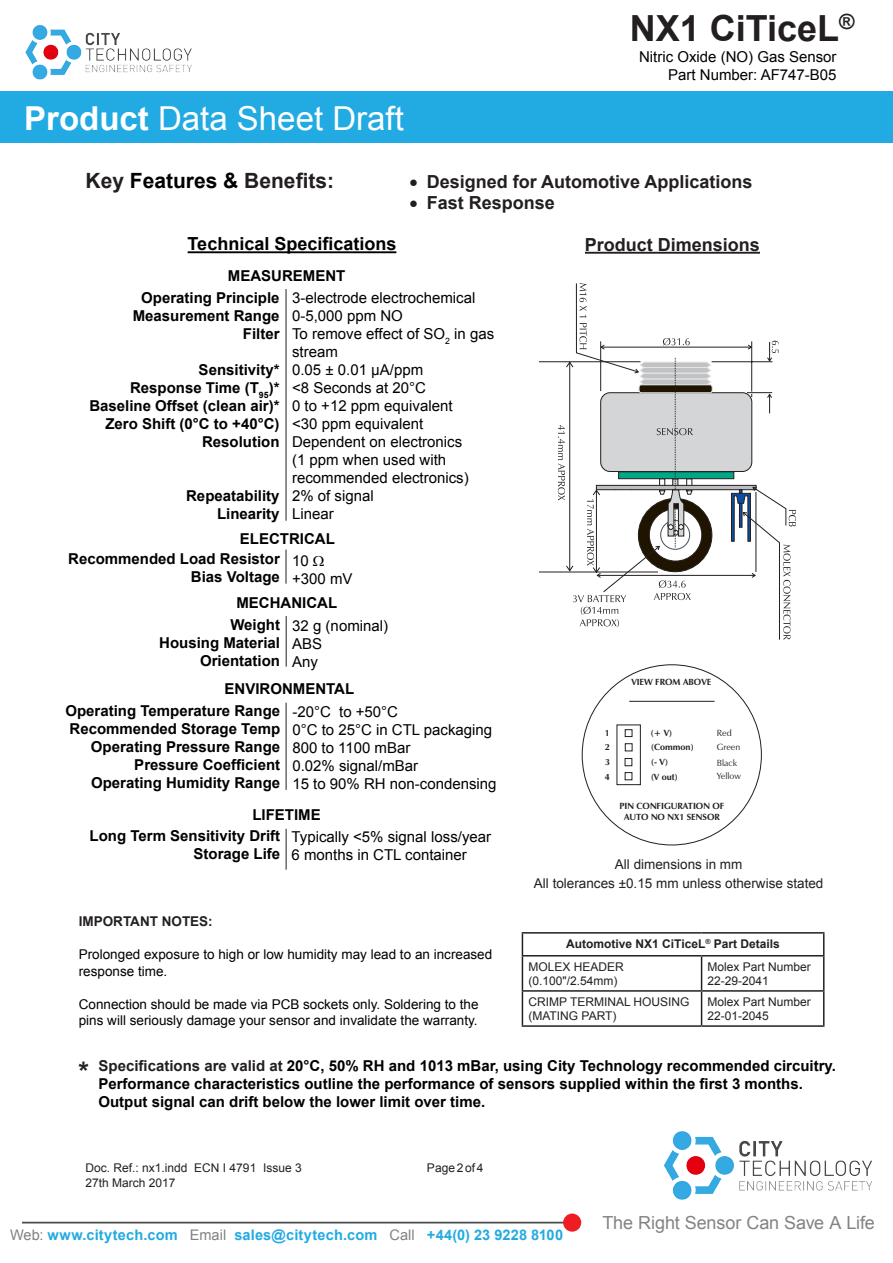
<style>
.page{position:relative;width:893px;height:1263px;background:#fff}
.page>*{position:absolute;margin:0;border:0;box-sizing:border-box;transform-origin:0 0}
.t1{font:700 36px "Arial";color:#231f20}
.t2{font:33px "Arial";color:#fff}
.t3{font:700 27px "Arial";color:#231f20}
.t4{font:700 21px "Arial";color:#231f20}
.Characteristics_Titl{font:700 18px "Arial";color:#231f20}
.t5{font:18px "Arial";letter-spacing:-.005em;color:#818386}
.t6{font:700 18px "Arial";color:#000}
.t7{font:700 15px/18px "Arial";color:#000}
.t8{font:15px/18px "Arial";color:#000}
.t9{font:700 14.55px "Arial";letter-spacing:.01em;color:#22abe2}
.t10{font:13.5px/16.2px "Arial";color:#000}
.Head_2{font:13.5px "Arial";color:#231f20}
.t11{font:700 13.5px "Arial";color:#231f20}
.t12{font:12px/14.4px "Arial";color:#231f20}
.t13{font:700 12px "Arial";color:#231f20}
.t14{font:700 9px/14.7px "Zapf Humnst BT";color:#231f20;text-align:justify}
.t15{font:9px/13.8px "Zapf Humnst BT";color:#231f20}
.s1{font-weight:700}
.s2{color:#000}
.s3{color:#231f20}
.s4{font-weight:400;color:#808181}
</style>
<div class="page">
<img style="left:25px;top:25px;width:167px;height:55px">
<div style="left:0;top:92px;width:893px;height:51px;background:#22abe2"></div>
<hr style="left:22px;top:1222px;width:554px;height:1px;background:#4b4c4d">
<div style="left:563px;top:1213px;width:18px;height:19px;background:#ee1d23;border-radius:50%"></div>
<img style="left:664px;top:1131px;width:208px;height:69px">
<hr style="left:188px;top:251px;width:208px;height:2px;background:#000">
<hr style="left:286px;top:289px;width:1px;height:232px;background:#231f20">
<hr style="left:585px;top:252px;width:175px;height:2px;background:#231f20">
<hr style="left:286px;top:550px;width:1px;height:34px;background:#231f20">
<hr style="left:286px;top:616px;width:1px;height:50px;background:#231f20">
<hr style="left:286px;top:703px;width:1px;height:87px;background:#231f20">
<hr style="left:286px;top:829px;width:1px;height:41px;background:#231f20">
<hr style="left:539px;top:572px;width:119px;height:1px;background:#231f20">
<hr style="left:539px;top:361px;width:101px;height:1px;background:#231f20">
<svg style="left:558px;top:283px;width:238px;height:357px"></svg>
<svg style="left:582px;top:664px;width:180px;height:181px"></svg>
<hr style="left:629px;top:701px;width:86px;height:1px;background:#231f20">
<hr style="left:522px;top:932px;width:180px;height:1px;background:#231f20">
<svg style="left:522px;top:933px;width:1px;height:22px"></svg>
<hr style="left:702px;top:932px;width:122px;height:1px;background:#231f20">
<svg style="left:823px;top:933px;width:1px;height:22px"></svg>
<hr style="left:522px;top:955px;width:180px;height:1px;background:#231f20">
<hr style="left:522px;top:956px;width:1px;height:34px;background:#231f20">
<hr style="left:702px;top:955px;width:122px;height:1px;background:#231f20">
<hr style="left:701px;top:956px;width:1px;height:34px;background:#231f20">
<hr style="left:823px;top:956px;width:1px;height:34px;background:#231f20">
<hr style="left:522px;top:990px;width:180px;height:2px;background:#231f20">
<hr style="left:522px;top:992px;width:1px;height:33px;background:#231f20">
<hr style="left:702px;top:990px;width:122px;height:2px;background:#231f20">
<hr style="left:701px;top:992px;width:1px;height:33px;background:#231f20">
<hr style="left:823px;top:992px;width:1px;height:33px;background:#231f20">
<hr style="left:522px;top:1025px;width:180px;height:2px;background:#231f20">
<hr style="left:702px;top:1025px;width:122px;height:2px;background:#231f20">
<h2 class="t2" style="left:24px;top:97px;width:381px"><span class="s1">Product</span> Data Sheet Draft</h2>
<h1 class="t1" style="left:630px;top:4px;width:226px">NX1 CiTiceL<sup>®</sup></h1>
<p class="t8" style="left:639px;top:48px;width:199px;text-align:right">Nitric Oxide (NO) Gas Sensor<br>Part Number: AF747-B05</p>
<p class="t4" style="left:86px;top:166px;width:250px">Key <span class="s2">Features &amp;</span> Benefits:</p>
<p class="Characteristics_Titl" style="left:410px;top:169px;width:344px">• Designed for Automotive Applications</p>
<p class="Characteristics_Titl" style="left:410px;top:191px;width:147px">• Fast Response</p>
<p class="t6" style="left:188px;top:232px;width:210px">Technical Specifications</p>
<p class="t8" style="left:292px;top:289px;width:185px">3-electrode electrochemical</p>
<p class="t8" style="left:292px;top:307px;width:112px">0-5,000 ppm NO</p>
<p class="t8" style="left:292px;top:325px;width:204px">To remove effect of SO<sub>2</sub> in gas stream</p>
<p class="t8" style="left:292px;top:361px;width:133px">0.05 ± 0.01 µA/ppm</p>
<p class="t8" style="left:292px;top:379px;width:135px">&lt;8 Seconds at 20°C</p>
<p class="t8" style="left:292px;top:397px;width:162px">0 to +12 ppm equivalent</p>
<p class="t8" style="left:292px;top:415px;width:133px">&lt;30 ppm equivalent</p>
<p class="t8" style="left:292px;top:433px;width:178px">Dependent on electronics (1 ppm when used with recommended electronics)</p>
<p class="t8" style="left:292px;top:487px;width:83px">2% of signal</p>
<p class="t8" style="left:292px;top:505px;width:43px">Linear</p>
<p class="t7" style="left:228px;top:268px;width:119px">MEASUREMENT</p>
<p class="t7" style="left:141px;top:289px;width:140px">Operating Principle</p>
<p class="t7" style="left:133px;top:307px;width:148px">Measurement Range</p>
<p class="t7" style="left:243px;top:325px;width:38px">Filter</p>
<p class="t7" style="left:199px;top:361px;width:82px">Sensitivity*</p>
<p class="t7" style="left:130px;top:379px;width:151px">Response Time (T<sub>95</sub>)*</p>
<p class="t7" style="left:89px;top:397px;width:192px">Baseline Offset (clean air)*</p>
<p class="t7" style="left:105px;top:415px;width:176px">Zero Shift (0°C to +40°C)</p>
<p class="t7" style="left:202px;top:433px;width:79px">Resolution</p>
<p class="t7" style="left:186px;top:487px;width:95px">Repeatability</p>
<p class="t7" style="left:217px;top:505px;width:64px">Linearity</p>
<p class="t7" style="left:240px;top:530px;width:96px">ELECTRICAL</p>
<p class="t7" style="left:68px;top:550px;width:213px">Recommended Load Resistor</p>
<p class="t7" style="left:191px;top:568px;width:90px">Bias Voltage</p>
<p class="t8" style="left:292px;top:617px;width:97px">32 g (nominal)</p>
<p class="t8" style="left:292px;top:635px;width:32px">ABS</p>
<p class="t8" style="left:292px;top:653px;width:27px">Any</p>
<p class="t8" style="left:292px;top:551px;width:18px">10</p>
<p class="t8" style="left:292px;top:569px;width:62px">+300 mV</p>
<p class="t7" style="left:236px;top:594px;width:102px">MECHANICAL</p>
<p class="t7" style="left:230px;top:616px;width:51px">Weight</p>
<p class="t7" style="left:159px;top:634px;width:122px">Housing Material</p>
<p class="t7" style="left:200px;top:652px;width:82px">Orientation</p>
<p class="t8" style="left:292px;top:703px;width:107px">-20°C to +50°C</p>
<p class="t8" style="left:292px;top:721px;width:201px">0°C to 25°C in CTL packaging</p>
<p class="t8" style="left:292px;top:739px;width:120px">800 to 1100 mBar</p>
<p class="t8" style="left:292px;top:757px;width:127px">0.02% signal/mBar</p>
<p class="t8" style="left:292px;top:775px;width:206px">15 to 90% RH non-condensing</p>
<p class="t7" style="left:224px;top:680px;width:131px">ENVIRONMENTAL</p>
<p class="t7" style="left:65px;top:702px;width:216px">Operating Temperature Range</p>
<p class="t7" style="left:70px;top:720px;width:212px">Recommended Storage Temp</p>
<p class="t7" style="left:91px;top:738px;width:191px">Operating Pressure Range</p>
<p class="t7" style="left:134px;top:756px;width:147px">Pressure Coefficient</p>
<p class="t7" style="left:91px;top:774px;width:191px">Operating Humidity Range</p>
<p class="t8" style="left:291px;top:827px;width:201px">Typically &lt;5% signal loss/year</p>
<p class="t8" style="left:291px;top:845px;width:177px">6 months in CTL container</p>
<p class="t7" style="left:252px;top:806px;width:70px">LIFETIME</p>
<p class="t7" style="left:90px;top:828px;width:192px">Long Term Sensitivity Drift</p>
<p class="t7" style="left:194px;top:846px;width:88px">Storage Life</p>
<p class="Characteristics_Titl" style="left:585px;top:232px;width:177px">Product Dimensions</p>
<p class="t14" style="left:631px;top:675px;width:81px">VIEW FROM ABOVE</p>
<p class="t15" style="left:717px;top:726px;width:25px">Red<br>Green</p>
<p class="t15" style="left:717px;top:755px;width:26px">Black<br>Yellow</p>
<p class="t14" style="left:605px;top:726px;width:6px">1</p>
<p class="t14" style="left:651px;top:726px;width:23px">(+ V)</p>
<p class="t14" style="left:605px;top:740px;width:7px">2<br>3<br>4</p>
<p class="t14" style="left:651px;top:740px;width:44px;line-height:15.5px">(Common) (- V)</p>
<p class="t14" style="left:651px;top:770px;width:28px">(V out)</p>
<p class="t14" style="left:620px;top:801px;width:106px;line-height:11.1px;text-align:center">PIN CONFIGURATION OF<br>AUTO NO NX1 SENSOR</p>
<p class="Head_2" style="left:615px;top:856px;width:129px">All dimensions in mm</p>
<p class="Head_2" style="left:534px;top:874px;width:291px">All tolerances ±0.15 mm unless otherwise stated</p>
<p class="t11" style="left:79px;top:912px;width:135px">IMPORTANT NOTES:</p>
<p class="t10" style="left:79px;top:946px;width:415px">Prolonged exposure to high or low humidity may lead to an increased response time.</p>
<p class="t10" style="left:79px;top:996px;width:401px">Connection should be made via PCB sockets only. Soldering to the pins will seriously damage your sensor and invalidate the warranty.</p>
<p class="t13" style="left:566px;top:935px;width:215px">Automotive NX1 CiTiceL<sup>®</sup> Part Details</p>
<p class="t12" style="left:528px;top:959px;width:97px">MOLEX HEADER (0.100"/2.54mm)</p>
<p class="t12" style="left:708px;top:959px;width:105px">Molex Part Number<br>22-29-2041</p>
<p class="t12" style="left:528px;top:994px;width:163px">CRIMP TERMINAL HOUSING (MATING PART)</p>
<p class="t12" style="left:708px;top:994px;width:105px">Molex Part Number<br>22-01-2045</p>
<p class="t7" style="left:98px;top:1057px;width:739px"><span class="s3">Specifications are valid at</span> 20°C, 50% RH and 1013 mBar, using City Technology recommended circuitry.<br>Performance characteristics outline the performance of sensors supplied within the first 3 months.<br>Output signal can drift below the lower limit over time.</p>
<p class="t3" style="left:78px;top:1053px;width:12px">*</p>
<p class="t12" style="left:86px;top:1161px;width:218px">Doc. Ref.: nx1.indd ECN I 4791 Issue 3</p>
<p class="t12" style="left:427px;top:1161px;width:58px">Page 2 of 4</p>
<p class="t12" style="left:86px;top:1175px;width:92px">27th March 2017</p>
<p class="t9" style="left:10px;top:1225px;width:555px"><span class="s4">Web:</span> www.citytech.com <span class="s4">Email</span> sales@citytech.com <span class="s4">Call</span> +44(0) 23 9228 8100</p>
<p class="t5" style="left:602px;top:1211px;width:274px">The Right Sensor Can Save A Life</p>
</div>
